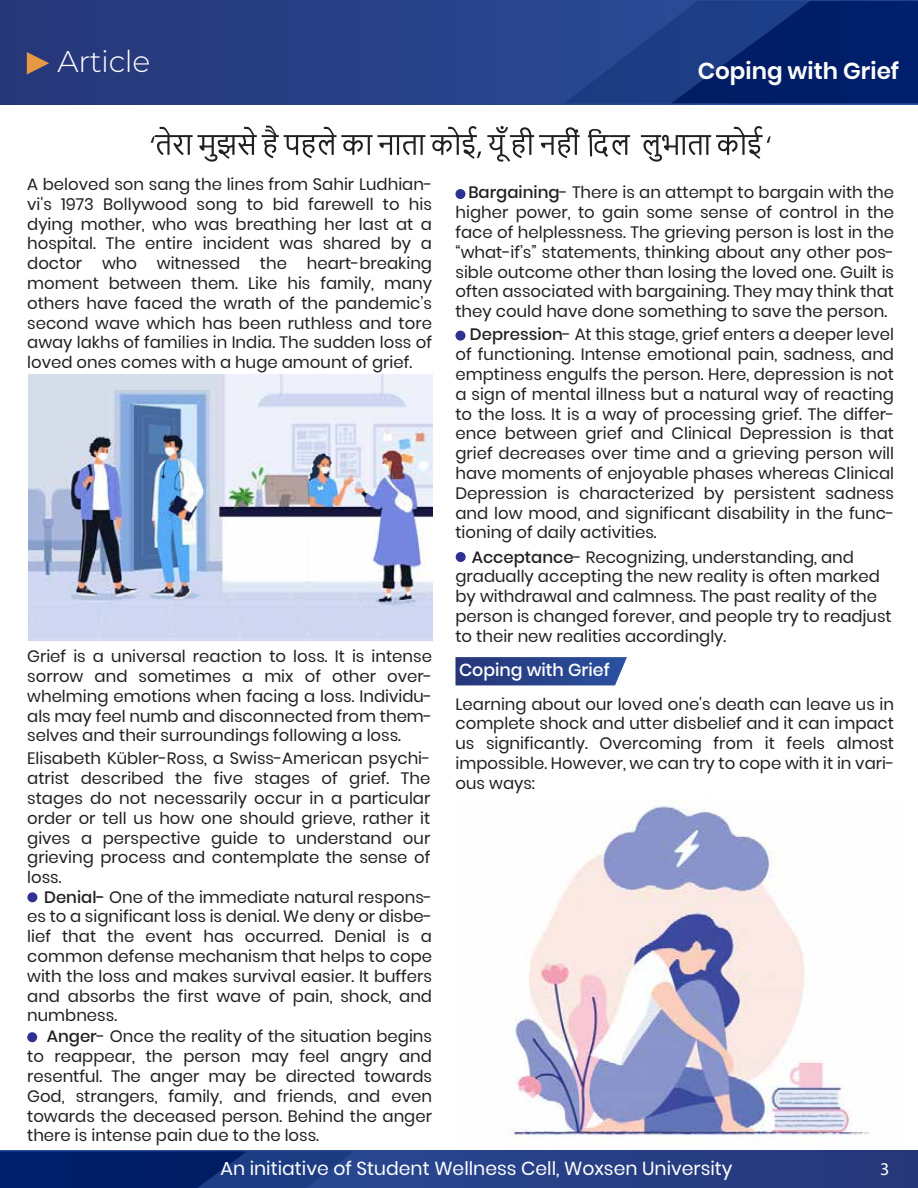
<style>
.page{position:relative;width:918px;height:1188px;background:#fff}
.page>*{position:absolute;margin:0;border:0;box-sizing:border-box;transform-origin:0 0}
.t1{font:300 30px "Montserrat";letter-spacing:-.015em;color:#fff}
.t2{font:600 23.1px "Poppins";color:#fff}
.t3{font:18.75px "Poppins";color:#fff}
.t4{font:18px "Myriad Pro";color:#fff}
.t5{font:500 17.4px "Poppins";color:#fff}
.t6{font:16.5px/19.8px "Poppins";color:#231f20;text-align:justify}
.s1{font-weight:500}
</style>
<div class="page">
<div style="left:0;top:1151px;width:918px;height:37px;background:#273e84"></div>
<svg style="left:0;top:1151px;width:354px;height:37px"></svg>
<div style="left:0;top:1px;width:918px;height:103px;background:#273e84"></div>
<svg style="left:564px;top:1px;width:354px;height:102px"></svg>
<svg style="left:27px;top:52px;width:22px;height:23px"></svg>
<img style="left:29px;top:375px;width:404px;height:265px">
<svg style="left:455px;top:657px;width:172px;height:28px;background:#304a8f"></svg>
<div style="left:27px;top:892px;width:10px;height:10px;background:#2e3092;border-radius:50%"></div>
<div style="left:27px;top:1032px;width:10px;height:10px;background:#2e3092;border-radius:50%"></div>
<div style="left:455px;top:189px;width:10px;height:10px;background:#2e3092;border-radius:50%"></div>
<div style="left:455px;top:331px;width:10px;height:10px;background:#2e3092;border-radius:50%"></div>
<div style="left:456px;top:552px;width:10px;height:10px;background:#2e3092;border-radius:50%"></div>
<img style="left:507px;top:801px;width:363px;height:342px">
<svg style="left:151px;top:126px;width:330px;height:36px"></svg>
<svg style="left:487px;top:126px;width:93px;height:36px"></svg>
<svg style="left:641px;top:126px;width:130px;height:36px"></svg>
<svg style="left:588px;top:129px;width:42px;height:28px"></svg>
<h1 class="t1" style="left:58px;top:41px;width:94px">Article</h1>
<h2 class="t2" style="left:698px;top:57px;width:203px">Coping with Grief</h2>
<p class="t6" style="left:27px;top:174px;width:407px">A beloved son sang the lines from Sahir Ludhian&shy;vi's 1973 Bollywood song to bid farewell to his dying mother, who was breathing her last at a hospital. The entire incident was shared by a doctor who witnessed the heart-breaking moment between them. Like his family, many others have faced the wrath of the pandemic’s second wave which has been ruthless and tore away lakhs of families in India. The sudden loss of loved ones comes with a huge amount of grief.</p>
<p class="t6" style="left:27px;top:647px;width:407px">Grief is a universal reaction to loss. It is intense sorrow and sometimes a mix of other over&shy;whelming emotions when facing a loss. Individu&shy;als may feel numb and disconnected from them&shy;selves and their surroundings following a loss.</p>
<p class="t6" style="left:27px;top:749px;width:405px">Elisabeth Kübler-Ross, a Swiss-American psychi&shy;atrist described the five stages of grief. The stages do not necessarily occur in a particular order or tell us how one should grieve, rather it gives a perspective guide to understand our grieving process and contemplate the sense of loss.</p>
<p class="t6" style="left:27px;top:887px;width:407px;text-indent:17px"><span class="s1">Denial-</span> One of the immediate natural respons&shy;es to a significant loss is denial. We deny or disbe&shy;lief that the event has occurred. Denial is a common defense mechanism that helps to cope with the loss and makes survival easier. It buffers and absorbs the first wave of pain, shock, and numbness.</p>
<p class="t6" style="left:27px;top:1027px;width:406px;text-indent:20px"><span class="s1">Anger</span>- Once the reality of the situation begins to reappear, the person may feel angry and resentful. The anger may be directed towards God, strangers, family, and friends, and even towards the deceased person. Behind the anger there is intense pain due to the loss.</p>
<p class="t6" style="left:455px;top:183px;width:440px;text-indent:13px"><span class="s1">Bargaining</span>- There is an attempt to bargain with the higher power, to gain some sense of control in the face of helplessness. The grieving person is lost in the “what-if’s” statements, thinking about any other pos&shy;sible outcome other than losing the loved one. Guilt is often associated with bargaining. They may think that they could have done something to save the person.</p>
<p class="t6" style="left:455px;top:325px;width:440px;text-indent:14px"><span class="s1">Depression</span>- At this stage, grief enters a deeper level of functioning. Intense emotional pain, sadness, and emptiness engulfs the person. Here, depression is not a sign of mental illness but a natural way of reacting to the loss. It is a way of processing grief. The differ&shy;ence between grief and Clinical Depression is that grief decreases over time and a grieving person will have moments of enjoyable phases whereas Clinical Depression is characterized by persistent sadness and low mood, and significant disability in the func&shy;tioning of daily activities.</p>
<p class="t6" style="left:455px;top:547px;width:438px;text-align:left;text-indent:16px"><span class="s1">Acceptance</span>- Recognizing, understanding, and gradually accepting the new reality is often marked by withdrawal and calmness. The past reality of the person is changed forever, and people try to readjust to their new realities accordingly.</p>
<p class="t5" style="left:459px;top:660px;width:152px">Coping with Grief</p>
<p class="t6" style="left:455px;top:694px;width:440px">Learning about our loved one's death can leave us in complete shock and utter disbelief and it can impact us significantly. Overcoming from it feels almost impossible. However, we can try to cope with it in vari&shy;ous ways:</p>
<p class="t3" style="left:221px;top:1157px;width:514px">An initiative of Student Wellness Cell, Woxsen University</p>
<p class="t4" style="left:880px;top:1157px;width:11px">3</p>
</div>
